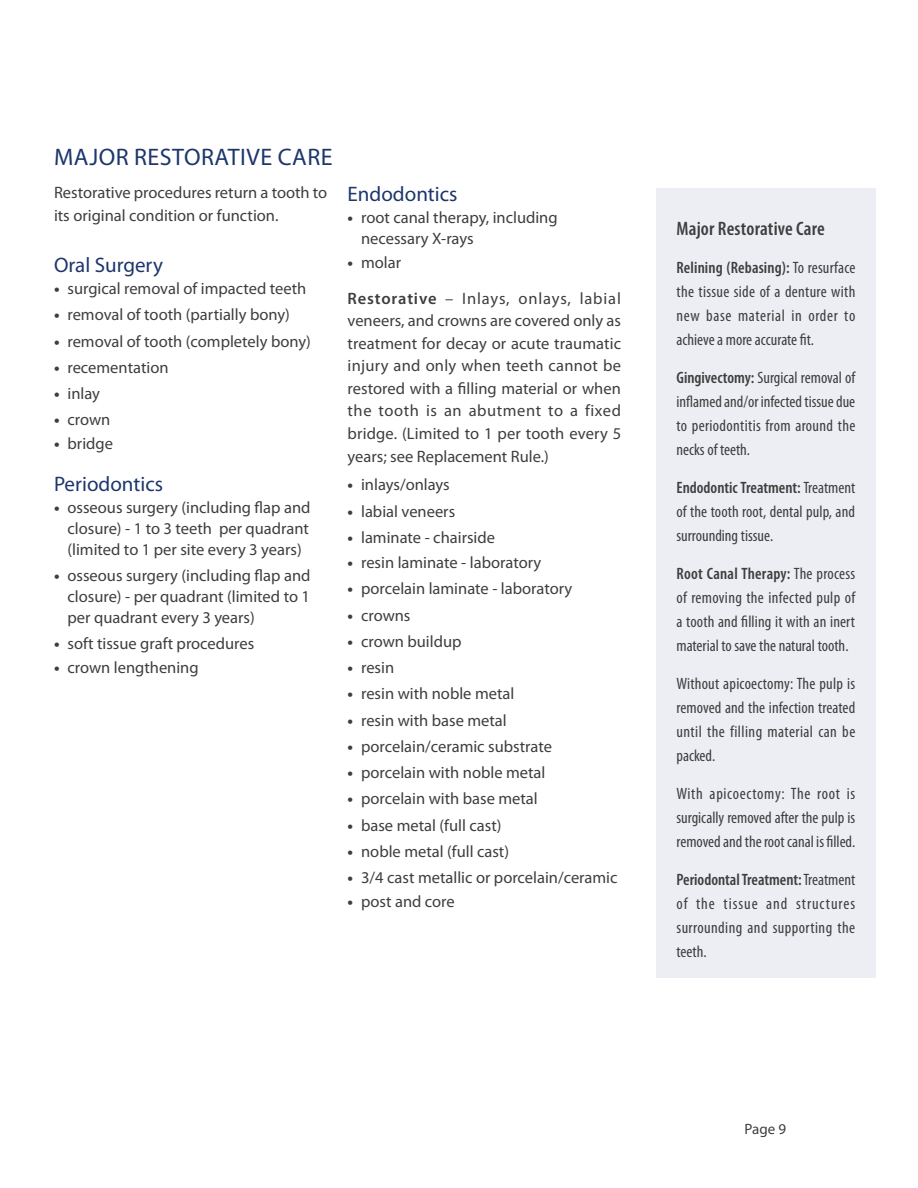
<style>
.page{position:relative;width:918px;height:1188px;background:#fff}
.page>*{position:absolute;margin:0;border:0;box-sizing:border-box;transform-origin:0 0}
.t1{font:24px "Myriad Pro";letter-spacing:.02em;color:#1d366c}
.t2{font:21px "Myriad Pro";color:#1d366c}
.t3{font:600 condensed 19.5px "Myriad Pro";letter-spacing:.01em;color:#3e3e3f}
.t4{font:16.5px/22.5px "Myriad Pro";color:#3e3e3f;text-align:justify}
.t5{font:condensed 16.5px/24px "Myriad Pro";letter-spacing:.005em;color:#3e3e3f;text-align:justify}
.t6{font:16.5px/36px "Myriad Pro";letter-spacing:.05em;color:#3e3e3f}
.t7{font:15px "Myriad Pro";color:#3e3e3f}
.s1{font-weight:700}
.s2{font-weight:600}
</style>
<div class="page">
<div style="left:656px;top:188px;width:219px;height:790px;background:#edeef3"></div>
<h1 class="t1" style="left:54px;top:142px;width:280px">MAJOR RESTORATIVE CARE</h1>
<p class="t4" style="left:54px;top:181px;width:275px">Restorative procedures return a tooth to its original condition or function.</p>
<p class="t2" style="left:54px;top:252px;width:110px">Oral Surgery</p>
<p class="t4" style="left:54px;top:277px;width:254px"><span class="s1">•</span> surgical removal of impacted teeth</p>
<p class="t4" style="left:54px;top:303px;width:237px"><span class="s1">•</span> removal of tooth (partially bony)</p>
<p class="t4" style="left:54px;top:330px;width:258px"><span class="s1">•</span> removal of tooth (completely bony)</p>
<p class="t4" style="left:54px;top:356px;width:116px"><span class="s1">•</span> recementation</p>
<p class="t4" style="left:54px;top:382px;width:48px"><span class="s1">•</span> inlay</p>
<p class="t4" style="left:54px;top:408px;width:58px"><span class="s1">•</span> crown</p>
<p class="t4" style="left:54px;top:432px;width:61px"><span class="s1">•</span> bridge</p>
<p class="t2" style="left:54px;top:471px;width:111px">Periodontics</p>
<p class="t4" style="left:67px;top:496px;width:245px;line-height:21px;text-indent:-13px"><span class="s1">•</span> osseous surgery (including flap and closure) - 1 to 3 teeth per quadrant (limited to 1 per site every 3 years)</p>
<p class="t4" style="left:67px;top:565px;width:245px;line-height:21px;text-indent:-13px"><span class="s1">•</span> osseous surgery (including flap and closure) - per quadrant (limited to 1 per quadrant every 3 years)</p>
<p class="t4" style="left:54px;top:632px;width:202px"><span class="s1">•</span> soft tissue graft procedures</p>
<p class="t4" style="left:54px;top:656px;width:146px"><span class="s1">•</span> crown lengthening</p>
<p class="t2" style="left:348px;top:181px;width:111px">Endodontics</p>
<p class="t4" style="left:361px;top:207px;width:198px;line-height:21px;text-indent:-13px"><span class="s1">•</span> root canal therapy, including necessary X-rays</p>
<p class="t6" style="left:348px;top:244px;width:275px"><span class="s1">•</span> molar<br><span class="s2">Restorative</span> – Inlays, onlays, labial</p>
<p class="t4" style="left:348px;top:309px;width:275px">veneers, and crowns are covered only as treatment for decay or acute traumatic injury and only when teeth cannot be restored with a filling material or when the tooth is an abutment to a fixed bridge. (Limited to 1 per tooth every 5 years; see Replacement Rule.)</p>
<p class="t4" style="left:348px;top:473px;width:104px"><span class="s1">•</span> inlays/onlays</p>
<p class="t4" style="left:348px;top:499px;width:109px"><span class="s1">•</span> labial veneers</p>
<p class="t4" style="left:348px;top:526px;width:149px"><span class="s1">•</span> laminate - chairside</p>
<p class="t4" style="left:348px;top:551px;width:195px"><span class="s1">•</span> resin laminate - laboratory</p>
<p class="t4" style="left:348px;top:577px;width:226px"><span class="s1">•</span> porcelain laminate - laboratory</p>
<p class="t4" style="left:348px;top:603px;width:64px"><span class="s1">•</span> crowns</p>
<p class="t4" style="left:348px;top:630px;width:115px"><span class="s1">•</span> crown buildup</p>
<p class="t4" style="left:348px;top:656px;width:48px"><span class="s1">•</span> resin</p>
<p class="t4" style="left:348px;top:682px;width:168px"><span class="s1">•</span> resin with noble metal</p>
<p class="t4" style="left:348px;top:709px;width:161px"><span class="s1">•</span> resin with base metal</p>
<p class="t4" style="left:348px;top:735px;width:206px"><span class="s1">•</span> porcelain/ceramic substrate</p>
<p class="t4" style="left:348px;top:761px;width:199px"><span class="s1">•</span> porcelain with noble metal</p>
<p class="t4" style="left:348px;top:787px;width:192px"><span class="s1">•</span> porcelain with base metal</p>
<p class="t4" style="left:348px;top:814px;width:155px"><span class="s1">•</span> base metal (full cast)</p>
<p class="t4" style="left:348px;top:840px;width:163px"><span class="s1">•</span> noble metal (full cast)</p>
<p class="t4" style="left:348px;top:866px;width:271px"><span class="s1">•</span> 3/4 cast metallic or porcelain/ceramic</p>
<p class="t4" style="left:348px;top:890px;width:109px"><span class="s1">•</span> post and core</p>
<p class="t3" style="left:676px;top:218px;width:150px">Major Restorative Care</p>
<p class="t5" style="left:676px;top:256px;width:180px"><span class="s2">Relining (Rebasing):</span> To resurface the tissue side of a denture with new base material in order to achieve a more accurate fit.</p>
<p class="t5" style="left:676px;top:366px;width:180px"><span class="s2">Gingivectomy:</span> Surgical removal of inflamed and/or infected tissue due to periodontitis from around the necks of teeth.</p>
<p class="t5" style="left:676px;top:476px;width:180px"><span class="s2">Endodontic Treatment:</span> Treatment of the tooth root, dental pulp, and surrounding tissue.</p>
<p class="t5" style="left:676px;top:562px;width:180px"><span class="s2">Root Canal Therapy:</span> The process of removing the infected pulp of a tooth and filling it with an inert material to save the natural tooth.</p>
<p class="t5" style="left:676px;top:672px;width:180px">Without apicoectomy: The pulp is removed and the infection treated until the filling material can be packed.</p>
<p class="t5" style="left:676px;top:782px;width:180px">With apicoectomy: The root is surgically removed after the pulp is removed and the root canal is filled.</p>
<p class="t5" style="left:676px;top:868px;width:180px"><span class="s2">Periodontal Treatment:</span> Treatment of the tissue and structures surrounding and supporting the teeth.</p>
<p class="t7" style="left:745px;top:1120px;width:43px">Page 9</p>
</div>
